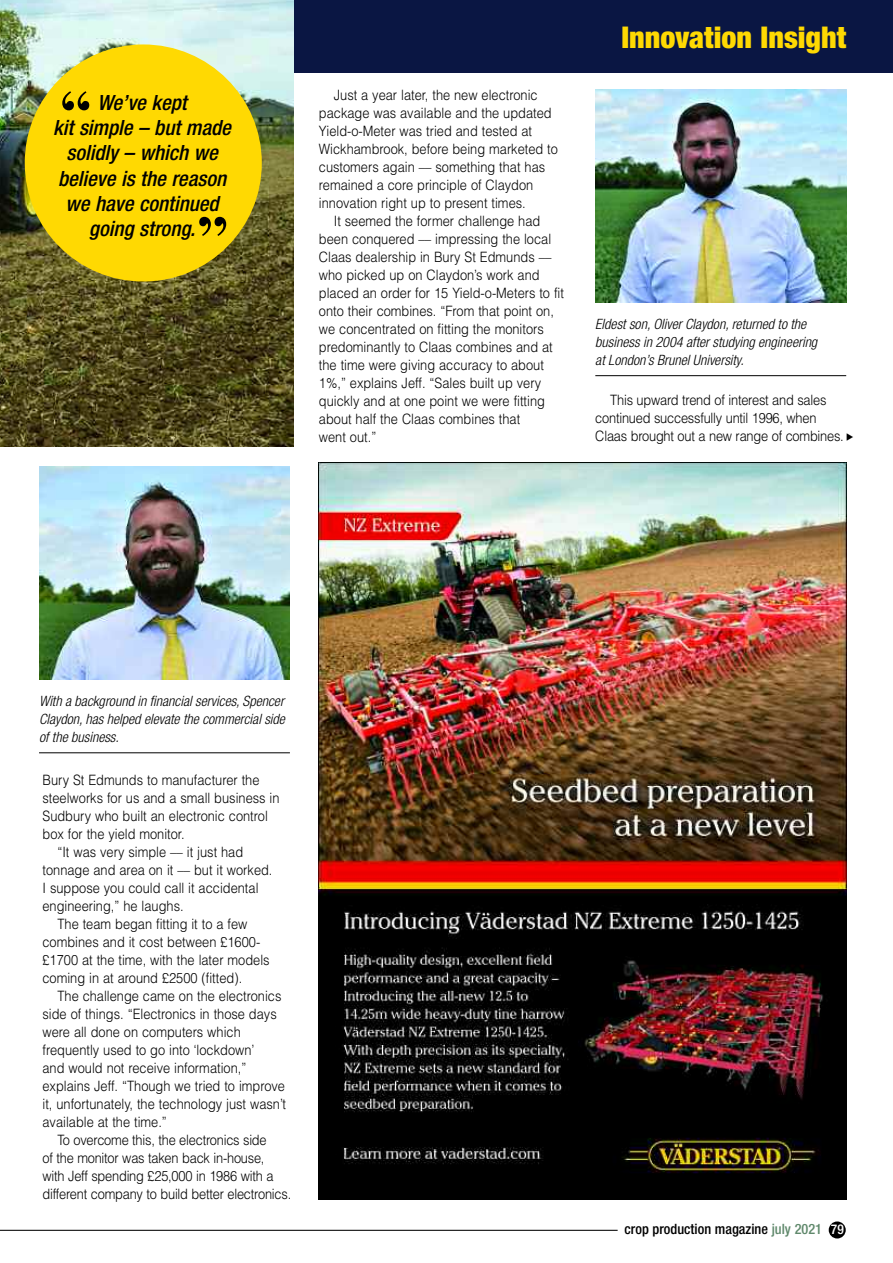
<style>
.page{position:relative;width:893px;height:1263px;background:#fff}
.page>*{position:absolute;margin:0;border:0;box-sizing:border-box;transform-origin:0 0}
.t1{font:700 58.95px "Bodoni BT";color:#000}
.t2{font:900 condensed 30px "Helvetica Neue";color:#ffd902}
.t3{font:italic 500 condensed 21px/25.2px "Helvetica Neue";color:#000;text-align:center}
.t4{font:300 14.25px/18px "Helvetica";color:#000;scale:.9 1}
.t5{font:italic 300 condensed 14.25px/18px "Helvetica Neue";color:#000}
.t6{font:500 condensed 14.25px "Helvetica Neue";color:#000}
.s1{color:#60896c}
.s2{font-size:13.5px;color:#fff}
</style>
<div class="page">
<div style="left:0;top:0;width:893px;height:72px;background:#0a1643"></div>
<hr style="left:595px;top:375px;width:251px;height:1px;background:#000">
<img style="left:595px;top:89px;width:251px;height:213px">
<hr style="left:39px;top:752px;width:251px;height:1px;background:#000">
<img style="left:39px;top:466px;width:251px;height:214px">
<img style="left:0;top:0;width:293px;height:447px">
<div style="left:25px;top:44px;width:237px;height:237px;background:#ffd902;border-radius:50%"></div>
<div style="left:829px;top:1221px;width:17px;height:17px;background:#000;border-radius:50%"></div>
<hr style="left:0;top:1230px;width:618px;height:1px;background:#000">
<img style="left:319px;top:463px;width:527px;height:736px">
<h1 class="t1" style="left:59px;top:92px;width:35px">“</h1>
<h3 class="t3" style="left:53px;top:92px;width:179px">We’ve kept<br>kit simple – but made solidly – which we believe is the reason we have continued going strong.</h3>
<h1 class="t1" style="left:196px;top:218px;width:35px">”</h1>
<p class="t4" style="left:319px;top:86px;width:267px;text-indent:15px">Just a year later, the new electronic package was available and the updated Yield-o-Meter was tried and tested at Wickhambrook, before being marketed to customers again –– something that has remained a core principle of Claydon innovation right up to present times.</p>
<p class="t4" style="left:319px;top:212px;width:274px;text-indent:15px">It seemed the former challenge had been conquered –– impressing the local Claas dealership in Bury St Edmunds –– who picked up on Claydon’s work and placed an order for 15 Yield-o-Meters to fit onto their combines. “From that point on, we concentrated on fitting the monitors predominantly to Claas combines and at the time were giving accuracy to about 1%,” explains Jeff. “Sales built up very quickly and at one point we were fitting about half the Claas combines that<br>went out.”</p>
<h2 class="t2" style="left:621px;top:27px;width:226px">Innovation Insight</h2>
<p class="t5" style="left:595px;top:316px;width:223px">Eldest son, Oliver Claydon, returned to the business in 2004 after studying engineering at London’s Brunel University.</p>
<p class="t4" style="left:595px;top:391px;width:278px;text-indent:15px">This upward trend of interest and sales continued successfully until 1996, when<br>Claas brought out a new range of combines.</p>
<p class="t5" style="left:39px;top:694px;width:247px;text-align:justify">With a background in financial services, Spencer Claydon, has helped elevate the commercial side of the business.</p>
<p class="t4" style="left:43px;top:771px;width:243px">Bury St Edmunds to manufacturer the</p>
<p class="t4" style="left:43px;top:789px;width:265px">steelworks for us and a small business in</p>
<p class="t4" style="left:43px;top:807px;width:252px">Sudbury who built an electronic control</p>
<p class="t4" style="left:43px;top:825px;width:159px">box for the yield monitor.</p>
<p class="t4" style="left:57px;top:843px;width:208px">“It was very simple –– it just had</p>
<p class="t4" style="left:43px;top:861px;width:257px">tonnage and area on it –– but it worked.</p>
<p class="t4" style="left:43px;top:879px;width:241px">I suppose you could call it accidental</p>
<p class="t4" style="left:43px;top:897px;width:158px">engineering,” he laughs.</p>
<p class="t4" style="left:57px;top:915px;width:213px">The team began fitting it to a few</p>
<p class="t4" style="left:43px;top:933px;width:243px">combines and it cost between £1600-</p>
<p class="t4" style="left:43px;top:951px;width:254px">£1700 at the time, with the later models</p>
<p class="t4" style="left:43px;top:969px;width:223px">coming in at around £2500 (fitted).</p>
<p class="t4" style="left:57px;top:987px;width:250px">The challenge came on the electronics</p>
<p class="t4" style="left:43px;top:1005px;width:262px">side of things. “Electronics in those days</p>
<p class="t4" style="left:43px;top:1023px;width:222px">were all done on computers which</p>
<p class="t4" style="left:43px;top:1041px;width:237px">frequently used to go into ‘lockdown’</p>
<p class="t4" style="left:43px;top:1059px;width:228px">and would not receive information,”</p>
<p class="t4" style="left:43px;top:1077px;width:271px">explains Jeff. “Though we tried to improve</p>
<p class="t4" style="left:43px;top:1095px;width:272px">it, unfortunately, the technology just wasn’t</p>
<p class="t4" style="left:43px;top:1113px;width:140px">available at the time.”</p>
<p class="t4" style="left:57px;top:1131px;width:234px">To overcome this, the electronics side</p>
<p class="t4" style="left:43px;top:1149px;width:248px">of the monitor was taken back in-house,</p>
<p class="t4" style="left:43px;top:1167px;width:258px">with Jeff spending £25,000 in 1986 with a</p>
<p class="t4" style="left:43px;top:1185px;width:278px">different company to build better electronics.</p>
<p class="t6" style="left:625px;top:1224px;width:221px">crop production magazine <span class="s1">july 2021</span> <span class="s2">79</span></p>
</div>
